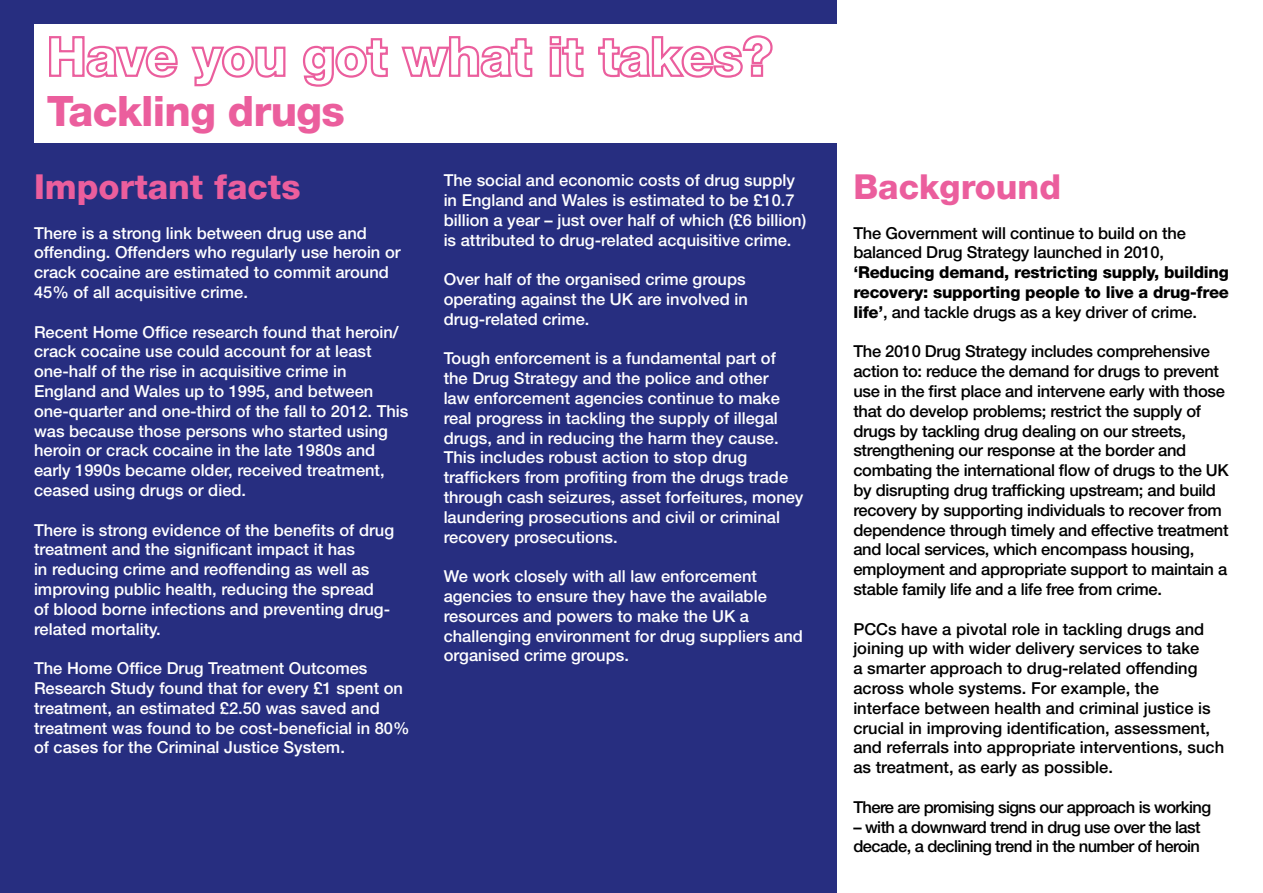
<style>
.page{position:relative;width:1263px;height:893px;background:#fff}
.page>*{position:absolute;margin:0;border:0;box-sizing:border-box;transform-origin:0 0}
.t1{font:800 42px "Helvetica Neue LT Pro";letter-spacing:-.015em;color:#eb5e9d}
.A_heading{font:800 34.5px "Helvetica Neue LT Pro";color:#eb5e9d}
.Body{font:500 16.5px/19.8px "Helvetica Neue LT Pro";color:#fff}
.Body-2{font:500 16.5px/19.8px "Helvetica Neue LT Pro";letter-spacing:-.02em;color:#000}
.Body-3{font:500 16.5px/19.8px "Helvetica Neue LT Pro";color:#000}
.s1{font-weight:800}
</style>
<div class="page">
<div style="left:0;top:0;width:836px;height:893px;background:#272e80"></div>
<div style="left:34px;top:24px;width:1229px;height:119px;background:#fff"></div>
<svg style="left:49px;top:36px;width:129px;height:42px"></svg>
<svg style="left:191px;top:45px;width:95px;height:42px"></svg>
<svg style="left:303px;top:38px;width:85px;height:49px"></svg>
<svg style="left:401px;top:36px;width:132px;height:42px"></svg>
<svg style="left:549px;top:36px;width:35px;height:42px"></svg>
<svg style="left:598px;top:35px;width:175px;height:43px"></svg>
<p class="t1" style="left:47px;top:86px;width:300px">Tackling drugs</p>
<p class="A_heading" style="left:34px;top:166px;width:268px">Important facts</p>
<p class="Body" style="left:34px;top:223px;width:368px">There is a strong link between drug use and offending. Offenders who regularly use heroin or crack cocaine are estimated to commit around 45% of all acquisitive crime.</p>
<p class="Body" style="left:34px;top:322px;width:376px">Recent Home Office research found that heroin/ crack cocaine use could account for at least one-half of the rise in acquisitive crime in England and Wales up to 1995, and between one-quarter and one-third of the fall to 2012. This was because those persons who started using heroin or crack cocaine in the late 1980s and early 1990s became older, received treatment, ceased using drugs or died.</p>
<p class="Body" style="left:34px;top:520px;width:362px">There is strong evidence of the benefits of drug treatment and the significant impact it has<br>in reducing crime and reoffending as well as improving public health, reducing the spread<br>of blood borne infections and preventing drug&shy;related mortality.</p>
<p class="Body" style="left:34px;top:658px;width:377px">The Home Office Drug Treatment Outcomes Research Study found that for every £1 spent on treatment, an estimated £2.50 was saved and treatment was found to be cost-beneficial in 80% of cases for the Criminal Justice System.</p>
<p class="Body" style="left:444px;top:170px;width:364px">The social and economic costs of drug supply in England and Wales is estimated to be £10.7 billion a year – just over half of which (£6 billion) is attributed to drug-related acquisitive crime.</p>
<p class="Body" style="left:444px;top:269px;width:306px">Over half of the organised crime groups operating against the UK are involved in drug-related crime.</p>
<p class="Body" style="left:444px;top:348px;width:361px">Tough enforcement is a fundamental part of the Drug Strategy and the police and other<br>law enforcement agencies continue to make real progress in tackling the supply of illegal drugs, and in reducing the harm they cause.<br>This includes robust action to stop drug traffickers from profiting from the drugs trade through cash seizures, asset forfeitures, money laundering prosecutions and civil or criminal recovery prosecutions.</p>
<p class="Body" style="left:444px;top:566px;width:361px">We work closely with all law enforcement agencies to ensure they have the available resources and powers to make the UK a challenging environment for drug suppliers and organised crime groups.</p>
<p class="A_heading" style="left:853px;top:166px;width:209px">Background</p>
<p class="Body-2" style="left:853px;top:223px;width:377px">The Government will continue to build on the balanced Drug Strategy launched in 2010, <span class="s1">‘Reducing demand, restricting supply, building recovery: supporting people to live a drug-free life’</span>, and tackle drugs as a key driver of crime.</p>
<p class="Body-2" style="left:853px;top:341px;width:377px">The 2010 Drug Strategy includes comprehensive action to: reduce the demand for drugs to prevent use in the first place and intervene early with those that do develop problems; restrict the supply of drugs by tackling drug dealing on our streets, strengthening our response at the border and combating the international flow of drugs to the UK by disrupting drug trafficking upstream; and build recovery by supporting individuals to recover from dependence through timely and effective treatment and local services, which encompass housing, employment and appropriate support to maintain a stable family life and a life free from crime.</p>
<p class="Body-3" style="left:853px;top:619px;width:372px">PCCs have a pivotal role in tackling drugs and joining up with wider delivery services to take<br>a smarter approach to drug-related offending across whole systems. For example, the interface between health and criminal justice is crucial in improving identification, assessment, and referrals into appropriate interventions, such as treatment, as early as possible.</p>
<p class="Body-2" style="left:853px;top:797px;width:359px">There are promising signs our approach is working</p>
<p class="Body-2" style="left:853px;top:817px;width:349px">– with a downward trend in drug use over the last decade, a declining trend in the number of heroin</p>
</div>
